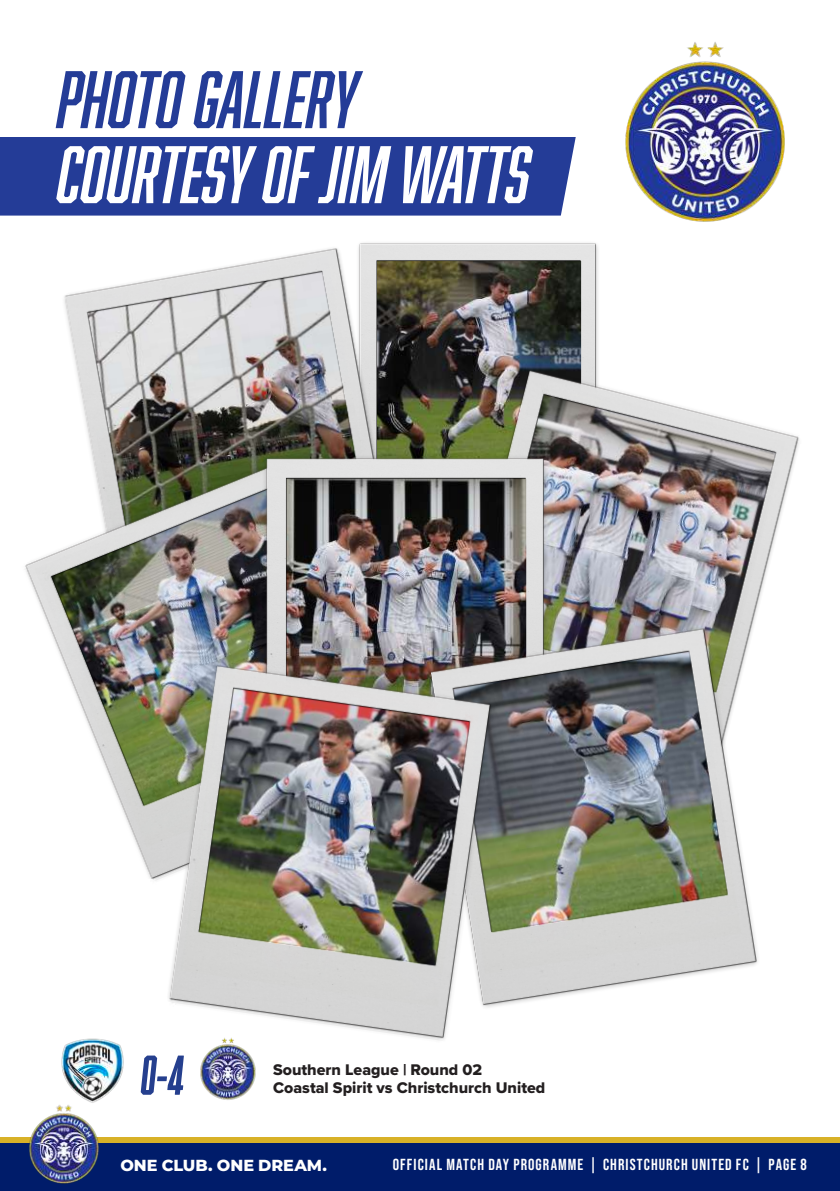
<style>
.page{position:relative;width:840px;height:1191px;background:#fff}
.page>*{position:absolute;margin:0;border:0;box-sizing:border-box;transform-origin:0 0}
.t1{font:italic 75px "Abolition";color:#fff}
.t2{font:italic 75px "Abolition";color:#243c97}
.t3{font:italic 56px "Redig";color:#253f8e}
.t4{font:16px/18px "Proxima Nova Extrabld";color:#231f20}
.t5{font:700 16px "Bebas Neue Pro";letter-spacing:.065em;color:#fff}
.t6{font:800 16px "Montserrat";color:#fff}
</style>
<div class="page">
<div style="left:0;top:1137px;width:839px;height:54px;background:#d8b127"></div>
<div style="left:0;top:1143px;width:839px;height:48px;background:#001c6a"></div>
<img style="left:29px;top:1108px;width:70px;height:76px">
<div style="left:0;top:137px;width:575px;height:79px;background:#243c97"></div>
<img style="left:625px;top:42px;width:160px;height:180px">
<img style="left:412px;top:243px;width:186px;height:198px">
<img style="left:428px;top:350px;width:371px;height:260px">
<img style="left:64px;top:243px;width:348px;height:198px">
<img style="left:25px;top:441px;width:227px;height:438px">
<img style="left:252px;top:441px;width:304px;height:206px">
<img style="left:413px;top:610px;width:345px;height:395px">
<img style="left:152px;top:647px;width:353px;height:394px">
<img style="left:56px;top:1038px;width:68px;height:70px">
<img style="left:187px;top:1031px;width:79px;height:69px">
<h1 class="t2" style="left:58px;top:56px;width:302px">PHOTO GALLERY</h1>
<h1 class="t1" style="left:58px;top:131px;width:474px">COURTESY OF JIM WATTS</h1>
<h2 class="t3" style="left:143px;top:1049px;width:45px">0-4</h2>
<p class="t4" style="left:273px;top:1060px;width:273px">Southern League | Round 02<br>Coastal Spirit vs Christchurch United</p>
<p class="t6" style="left:120px;top:1153px;width:208px">ONE CLUB. ONE DREAM.</p>
<p class="t5" style="left:392px;top:1155px;width:415px">OFFICIAL MATCH DAY PROGRAMME | CHRISTCHURCH UNITED FC | PAGE 8</p>
</div>
